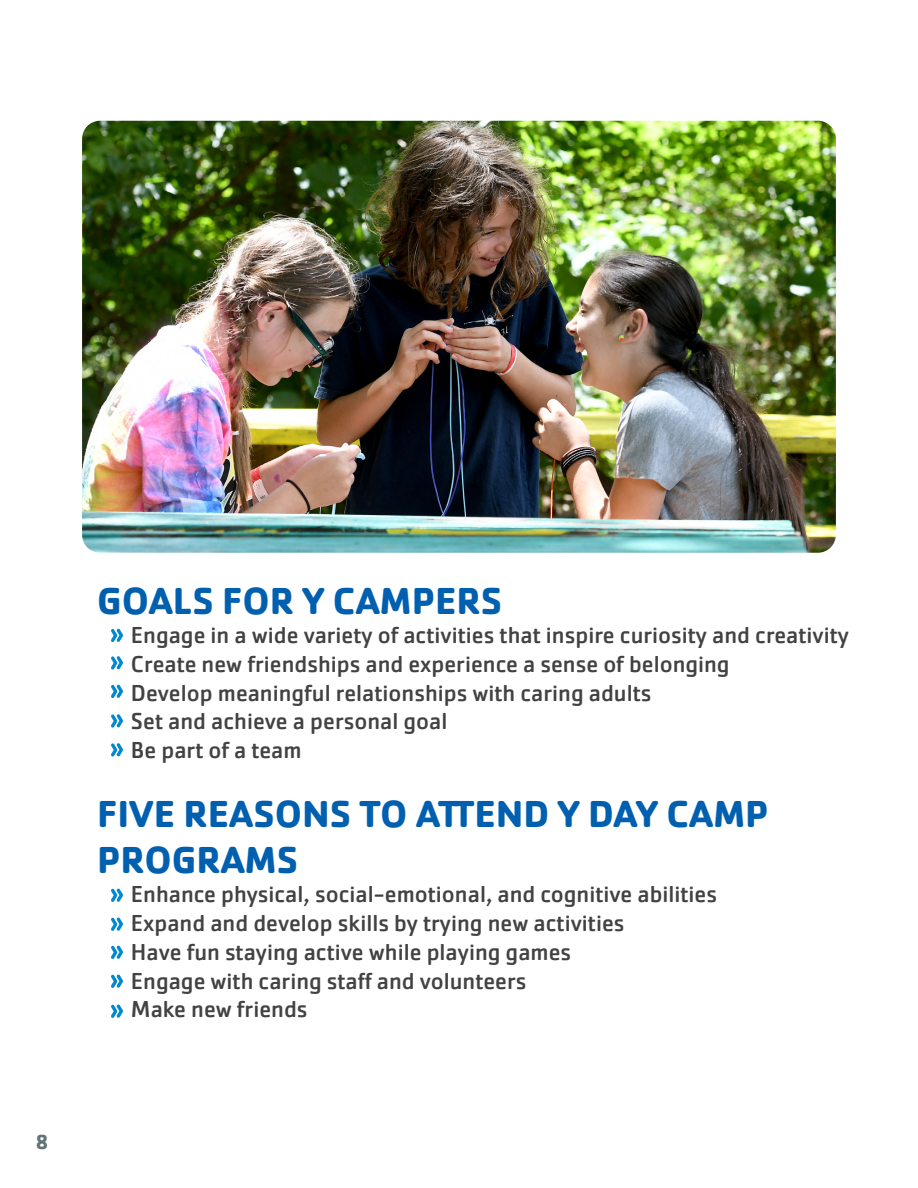
<style>
.page{position:relative;width:918px;height:1188px;background:#fff}
.page>*{position:absolute;margin:0;border:0;box-sizing:border-box;transform-origin:0 0}
.t1{font:700 39px/46.8px "Cachet Pro";color:#0060af}
.t2{font:24px/28.8px "Cachet Pro";color:#424242}
.t3{font:700 21px "Cachet Pro";color:#63737a}
</style>
<div class="page">
<img style="left:82px;top:121px;width:754px;height:432px">
<svg style="left:111px;top:629px;width:12px;height:13px"></svg>
<svg style="left:111px;top:684px;width:12px;height:14px"></svg>
<svg style="left:111px;top:714px;width:12px;height:14px"></svg>
<svg style="left:111px;top:743px;width:12px;height:14px"></svg>
<svg style="left:111px;top:656px;width:12px;height:14px"></svg>
<svg style="left:111px;top:888px;width:12px;height:14px"></svg>
<svg style="left:111px;top:917px;width:12px;height:14px"></svg>
<svg style="left:111px;top:945px;width:12px;height:14px"></svg>
<svg style="left:111px;top:974px;width:12px;height:14px"></svg>
<svg style="left:111px;top:1004px;width:12px;height:14px"></svg>
<p class="t3" style="left:36px;top:1129px;width:13px">8</p>
<p class="t1" style="left:97px;top:578px;width:406px">GOALS FOR Y CAMPERS</p>
<p class="t2" style="left:131px;top:621px;width:720px">Engage in a wide variety of activities that inspire curiosity and creativity<br>Create new friendships and experience a sense of belonging</p>
<p class="t2" style="left:131px;top:679px;width:522px">Develop meaningful relationships with caring adults</p>
<p class="t2" style="left:131px;top:707px;width:318px">Set and achieve a personal goal</p>
<p class="t2" style="left:131px;top:736px;width:172px">Be part of a team</p>
<p class="t1" style="left:97px;top:790px;width:673px">FIVE REASONS TO ATTEND Y DAY CAMP<br>PROGRAMS</p>
<p class="t2" style="left:131px;top:880px;width:588px">Enhance physical, social-emotional, and cognitive abilities<br>Expand and develop skills by trying new activities<br>Have fun staying active while playing games</p>
<p class="t2" style="left:131px;top:967px;width:397px">Engage with caring staff and volunteers</p>
<p class="t2" style="left:131px;top:995px;width:178px">Make new friends</p>
</div>
